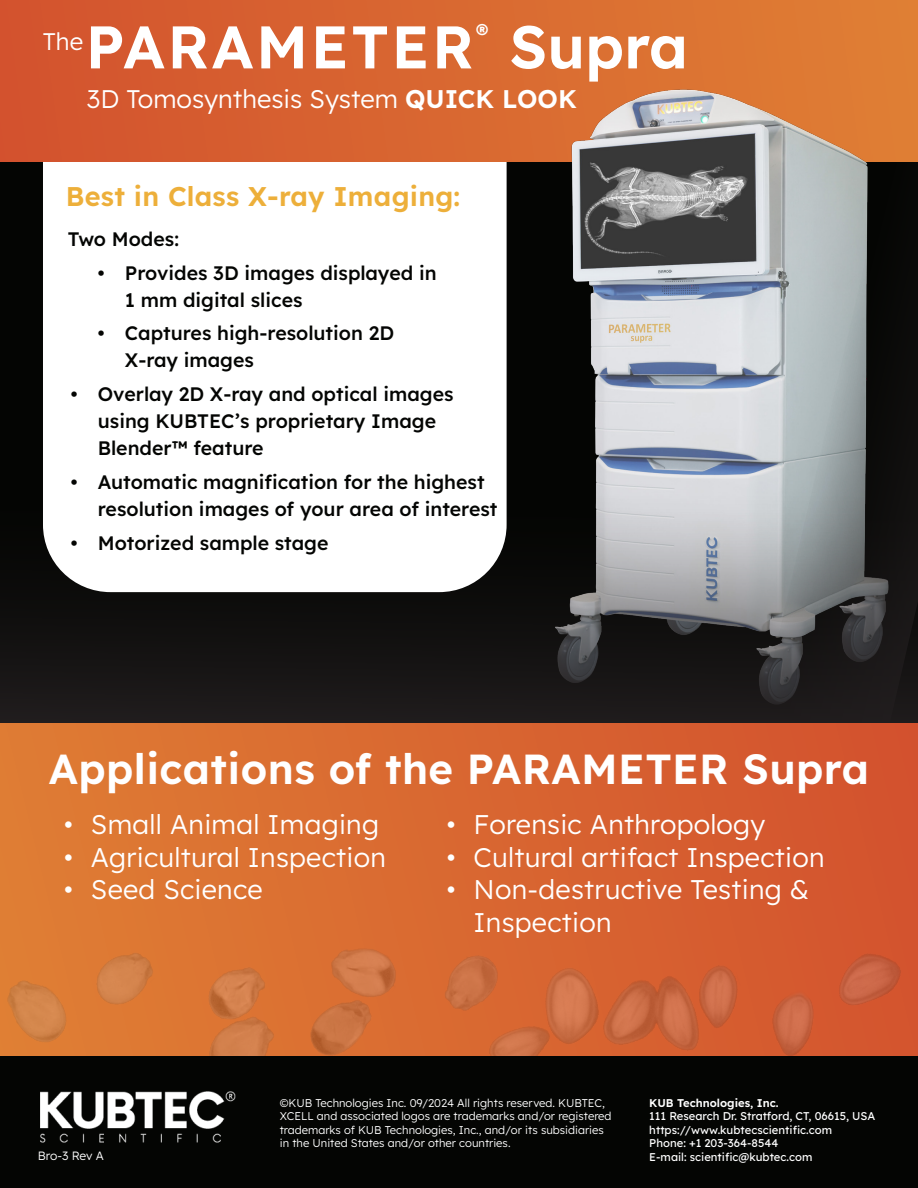
<style>
.page{position:relative;width:918px;height:1188px;background:#fff}
.page>*{position:absolute;margin:0;border:0;box-sizing:border-box;transform-origin:0 0}
.t1{font:600 60px "Lexend";letter-spacing:.04em;color:#fff}
.t2{font:600 42px "Lexend";letter-spacing:.01em;color:#fff}
.t3{font:300 27px/32.4px "Lexend";letter-spacing:.01em;color:#fff}
.t4{font:600 27px "Lexend";letter-spacing:.01em;color:#edaf3a}
.t5{font:300 25.5px "Lexend";color:#fff}
.t6{font:300 24px "Lexend";color:#fff}
.t7{font:600 23.55px "Lexend";color:#fff}
.Paragraph_Style_1{font:500 19.5px/27px "Lexend";color:#040503}
.t8{font:300 12px "Lexend";letter-spacing:-.015em;color:#fff}
.t9{font:300 11.25px/13.5px "Lexend";color:#fff}
.t10{font:11.25px "Lexend";color:#fff}
.t11{font:600 11.25px "Lexend";color:#fff}
.s1{font-weight:600}
</style>
<div class="page">
<div style="left:0;top:110px;width:918px;height:1078px;background:#040503"></div>
<div style="left:0;top:0;width:918px;height:162px;background:#de7833"></div>
<img style="left:40px;top:1091px;width:196px;height:52px">
<img style="left:572px;top:89px;width:170px;height:408px">
<svg style="left:0;top:497px;width:742px;height:226px;fill:#161414"></svg>
<svg style="left:742px;top:102px;width:176px;height:621px"></svg>
<div style="left:0;top:723px;width:918px;height:333px;background:linear-gradient(to right,#df7d34,#d3522e)"></div>
<img style="left:0;top:941px;width:918px;height:115px">
<div style="left:43px;top:162px;width:464px;height:430px;background:#fff"></div>
<svg style="left:0;top:0;width:669px;height:162px"></svg>
<div style="left:873px;top:0;width:45px;height:162px;background:#df7e34"></div>
<p class="t1" style="left:86px;top:1px;width:390px">PARAMETER</p>
<p class="t7" style="left:476px;top:15px;width:13px">®</p>
<p class="t1" style="left:509px;top:1px;width:180px">Supra</p>
<p class="t5" style="left:87px;top:81px;width:491px">3D Tomosynthesis System <span class="s1">QUICK LOOK</span></p>
<p class="t6" style="left:43px;top:24px;width:42px">The</p>
<p class="t4" style="left:66px;top:176px;width:396px">Best in Class X-ray Imaging:</p>
<p class="Paragraph_Style_1" style="left:68px;top:224px;width:112px">Two Modes:</p>
<p class="Paragraph_Style_1" style="left:125px;top:258px;width:313px;text-indent:-27px">• Provides 3D images displayed in<br>1 mm digital slices</p>
<p class="Paragraph_Style_1" style="left:125px;top:319px;width:271px;text-indent:-27px">• Captures high-resolution 2D<br>X-ray images</p>
<p class="Paragraph_Style_1" style="left:98px;top:379px;width:357px;text-indent:-27px">• Overlay 2D X-ray and optical images using KUBTEC’s proprietary Image<br>Blender™ feature</p>
<p class="Paragraph_Style_1" style="left:98px;top:467px;width:401px;text-indent:-27px">• Automatic magnification for the highest resolution images of your area of interest</p>
<p class="Paragraph_Style_1" style="left:71px;top:528px;width:259px">• Motorized sample stage</p>
<p class="t2" style="left:49px;top:736px;width:822px">Applications of the PARAMETER Supra</p>
<p class="t3" style="left:447px;top:807px;width:320px">• Forensic Anthropology</p>
<p class="t3" style="left:447px;top:839px;width:379px">• Cultural artifact Inspection</p>
<p class="t3" style="left:474px;top:872px;width:337px;text-indent:-27px">• Non-destructive Testing &amp;<br>Inspection</p>
<p class="t3" style="left:64px;top:807px;width:317px">• Small Animal Imaging</p>
<p class="t3" style="left:64px;top:839px;width:323px">• Agricultural Inspection</p>
<p class="t3" style="left:64px;top:872px;width:200px">• Seed Science</p>
<p class="t8" style="left:38px;top:1147px;width:68px">Bro-3 Rev A</p>
<p class="t9" style="left:280px;top:1095px;width:333px">©KUB Technologies Inc. 09/2024 All rights reserved. KUBTEC, XCELL and associated logos are trademarks and/or registered trademarks of KUB Technologies, Inc., and/or its subsidiaries in the United States and/or other countries.</p>
<p class="t11" style="left:649px;top:1094px;width:131px">KUB Technologies, Inc.</p>
<p class="t10" style="left:649px;top:1108px;width:228px">111 Research Dr. Stratford, CT, 06615, USA</p>
<p class="t10" style="left:649px;top:1122px;width:184px">https://www.kubtecscientific.com</p>
<p class="t10" style="left:649px;top:1135px;width:131px">Phone: +1 203-364-8544</p>
<p class="t10" style="left:649px;top:1149px;width:165px">E-mail: scientific@kubtec.com</p>
</div>
